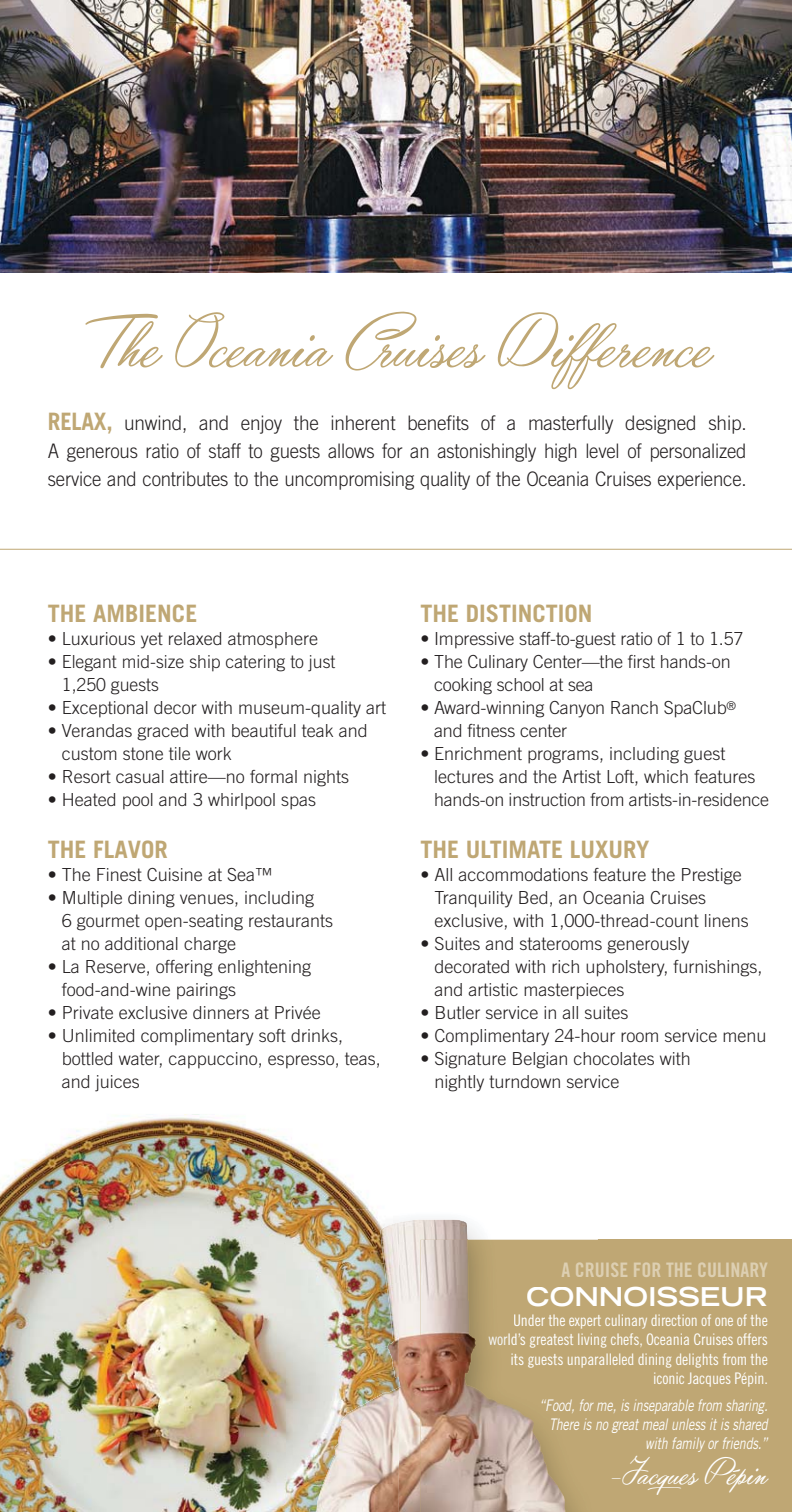
<style>
.page{position:relative;width:792px;height:1512px;background:#fff}
.page>*{position:absolute;margin:0;border:0;box-sizing:border-box;transform-origin:0 0}
.t1{font:80px "Yaquote Script Personal Use";color:#bfa774}
.t2{font:40px "Yaquote Script Personal Use";color:#fff}
.t3{font:700 expanded 26px "Trade Gothic LT Std";color:#fff}
.t4{font:700 24px "Trade Gothic LT Std";color:#bfa774}
.t5{font:300 20px/28px "Trade Gothic LT Std";letter-spacing:-.01em;color:#231f20;text-align:justify;scale:.95 1}
.t6{font:20px "Trade Gothic LT Std Bd Cn 20";color:#ddcfb2}
.t7{font:300 18px/23px "Trade Gothic LT Std";color:#231f20}
.t8{font:16px/19.6px "Trade Gothic LT Std Cn 18";letter-spacing:-.01em;color:#fff;text-align:right}
.t9{font:italic 16px/19px "Trade Gothic LT Std";letter-spacing:-.01em;color:#fff;text-align:right;scale:.78 1}
.s1{font-weight:700;font-size:24px;color:#bfa774}
.s2{color:#f4f5f5}
</style>
<div class="page">
<img style="left:0;top:0;width:792px;height:272px">
<div style="left:420px;top:1240px;width:372px;height:272px;background:#bfa774"></div>
<img style="left:0;top:1114px;width:369px;height:398px">
<img style="left:418px;top:1219px;width:180px;height:21px">
<img style="left:286px;top:1209px;width:93px;height:303px">
<img style="left:399px;top:1220px;width:68px;height:292px">
<img style="left:420px;top:1240px;width:145px;height:272px">
<img style="left:316px;top:1222px;width:83px;height:290px">
<hr style="left:0;top:549px;width:792px;height:1px;background:#bfa774">
<h1 class="t1" style="left:85px;top:306px;width:628px">The Oceania Cruises Difference</h1>
<p class="t5" style="left:48px;top:411px;width:737px"><span class="s1">RELAX,</span> unwind, and enjoy the inherent benefits of a masterfully designed ship.<br>A generous ratio of staff to guests allows for an astonishingly high level of personalized service and contributes to the uncompromising quality of the Oceania Cruises experience.</p>
<h3 class="t4" style="left:48px;top:605px;width:151px">THE AMBIENCE</h3>
<p class="t7" style="left:48px;top:629px;width:271px">• Luxurious yet relaxed atmosphere</p>
<p class="t7" style="left:62px;top:652px;width:275px;text-indent:-14px">• Elegant mid-size ship catering to just<br>1,250 guests</p>
<p class="t7" style="left:48px;top:698px;width:340px">• Exceptional decor with museum-quality art</p>
<p class="t7" style="left:62px;top:721px;width:307px;text-indent:-14px">• Verandas graced with beautiful teak and custom stone tile work</p>
<p class="t7" style="left:48px;top:767px;width:303px">• Resort casual attire—no formal nights</p>
<p class="t7" style="left:48px;top:790px;width:270px">• Heated pool and 3 whirlpool spas</p>
<h3 class="t4" style="left:48px;top:841px;width:122px">THE FLAVOR</h3>
<p class="t7" style="left:48px;top:865px;width:226px">• The Finest Cuisine at Sea™</p>
<p class="t7" style="left:62px;top:888px;width:273px;text-indent:-14px">• Multiple dining venues, including<br>6 gourmet open-seating restaurants at no additional charge</p>
<p class="t7" style="left:62px;top:957px;width:251px;text-indent:-14px">• La Reserve, offering enlightening food-and-wine pairings</p>
<p class="t7" style="left:48px;top:1003px;width:274px">• Private exclusive dinners at Privée</p>
<p class="t7" style="left:62px;top:1026px;width:320px;text-indent:-14px">• Unlimited complimentary soft drinks, bottled water, cappuccino, espresso, teas, and juices</p>
<h3 class="t4" style="left:420px;top:605px;width:174px">THE DISTINCTION</h3>
<p class="t7" style="left:420px;top:629px;width:324px">• Impressive staff-to-guest ratio of 1 to 1.57</p>
<p class="t7" style="left:434px;top:652px;width:298px;text-indent:-14px">• The Culinary Center—the first hands-on cooking school at sea</p>
<p class="t7" style="left:434px;top:698px;width:303px;text-indent:-14px">• Award-winning Canyon Ranch SpaClub<sup>® </sup>and fitness center</p>
<p class="t7" style="left:434px;top:744px;width:336px;text-indent:-14px">• Enrichment programs, including guest lectures and the Artist Loft, which features hands-on instruction from artists-in-residence</p>
<h3 class="t4" style="left:420px;top:841px;width:230px">THE ULTIMATE LUXURY</h3>
<p class="t7" style="left:434px;top:865px;width:316px;text-indent:-14px">• All accommodations feature the Prestige<br>Tranquility Bed, an Oceania Cruises exclusive, with 1,000-thread-count linens</p>
<p class="t7" style="left:434px;top:934px;width:329px;text-indent:-14px">• Suites and staterooms generously decorated with rich upholstery, furnishings, and artistic masterpieces</p>
<p class="t7" style="left:420px;top:1003px;width:209px">• Butler service in all suites</p>
<p class="t7" style="left:420px;top:1026px;width:347px">• Complimentary 24-hour room service menu</p>
<p class="t7" style="left:434px;top:1049px;width:258px;text-indent:-14px">• Signature Belgian chocolates with nightly turndown service</p>
<p class="t6" style="left:561px;top:1258px;width:208px">A CRUISE FOR THE CULINARY</p>
<h3 class="t3" style="left:526px;top:1282px;width:243px">CONNOISSEUR</h3>
<p class="t8" style="left:488px;top:1312px;width:281px">Under the expert culinary direction of one of the <span class="s2">wor</span>ld’s greatest living chefs, Oceania Cruises offers its guests unparalleled dining delights from the iconic Jacques Pépin.</p>
<p class="t9" style="left:539px;top:1397px;width:295px">“Food, for me, is inseparable from sharing.<br>There is no great meal unless it is shared with family or friends.”</p>
<h2 class="t2" style="left:609px;top:1454px;width:160px">–Jacques Pépin</h2>
</div>
